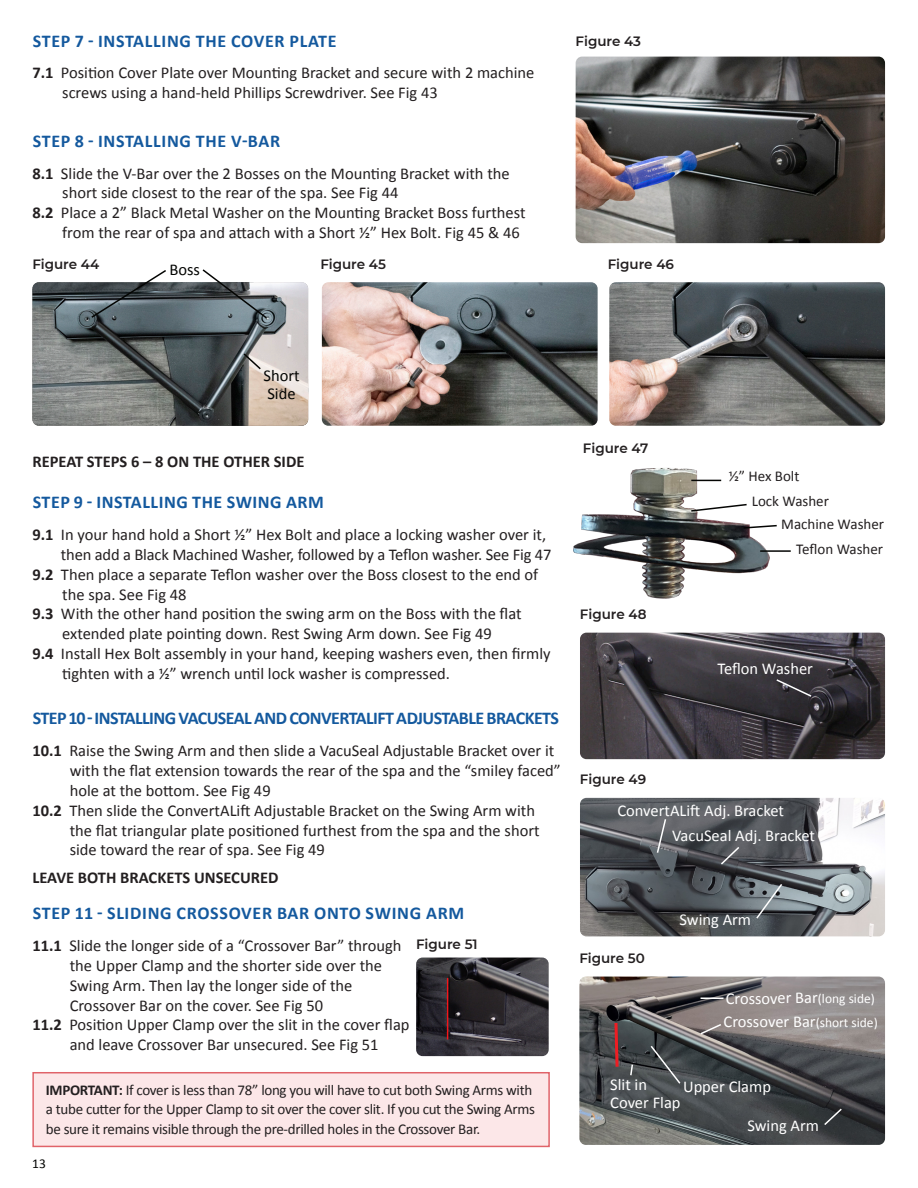
<style>
.page{position:relative;width:918px;height:1188px;background:#fff}
.page>*{position:absolute;margin:0;border:0;box-sizing:border-box;transform-origin:0 0}
.t1{font:700 18px "Calibri";letter-spacing:.03em;color:#14599e}
.t2{font:700 18px "Calibri";letter-spacing:-.03em;color:#14599e}
.t3{font:16.5px "Calibri";color:#231f20}
.t4{font:16.5px "Calibri";color:#fff}
.t5{font:700 16.5px "Calibri";color:#231f20}
.t6{font:16.5px "Calibri";color:#040503}
.t7{font:15px/19.5px "Calibri";letter-spacing:-.02em;color:#231f20}
.t8{font:15px "Calibri";color:#231f20}
.t9{font:600 13.5px "Montserrat";color:#231f20}
.t10{font:13.5px "Calibri";letter-spacing:-.01em;color:#fff}
.t11{font:13.5px "Calibri";color:#040503}
.s1{font-weight:700}
.s2{font-size:13.5px}
</style>
<div class="page">
<img style="left:32px;top:282px;width:276px;height:144px">
<img style="left:576px;top:57px;width:309px;height:186px">
<img style="left:322px;top:282px;width:276px;height:144px">
<img style="left:609px;top:282px;width:276px;height:144px">
<svg style="left:242px;top:352px;width:20px;height:19px"></svg>
<img style="left:573px;top:468px;width:197px;height:131px">
<img style="left:580px;top:798px;width:305px;height:138px">
<img style="left:580px;top:633px;width:305px;height:126px">
<svg style="left:656px;top:817px;width:11px;height:37px"></svg>
<svg style="left:719px;top:845px;width:22px;height:21px"></svg>
<svg style="left:755px;top:882px;width:29px;height:38px"></svg>
<hr style="left:691px;top:480px;width:30px;height:1px;background:#040503">
<svg style="left:690px;top:503px;width:58px;height:10px"></svg>
<svg style="left:742px;top:524px;width:35px;height:6px"></svg>
<hr style="left:760px;top:550px;width:31px;height:2px;background:#040503">
<svg style="left:775px;top:678px;width:38px;height:20px"></svg>
<img style="left:579px;top:977px;width:306px;height:168px">
<svg style="left:823px;top:1107px;width:20px;height:20px"></svg>
<svg style="left:699px;top:1023px;width:24px;height:13px"></svg>
<svg style="left:649px;top:1044px;width:33px;height:41px"></svg>
<hr style="left:701px;top:997px;width:23px;height:2px;background:#fff">
<div style="left:32px;top:1072px;width:518px;height:75px;background:#fce7e8"></div>
<svg style="left:629px;top:1063px;width:5px;height:14px"></svg>
<svg style="left:613px;top:1020px;width:7px;height:50px"></svg>
<img style="left:416px;top:958px;width:133px;height:98px">
<svg style="left:90px;top:270px;width:78px;height:49px"></svg>
<svg style="left:201px;top:269px;width:67px;height:51px"></svg>
<p class="t1" style="left:33px;top:29px;width:305px">STEP 7 - INSTALLING THE COVER PLATE</p>
<p class="t9" style="left:576px;top:32px;width:67px">Figure 43</p>
<p class="t3" style="left:32px;top:61px;width:504px"><span class="s1">7.1</span> Position Cover Plate over Mounting Bracket and secure with 2 machine</p>
<p class="t3" style="left:62px;top:81px;width:377px">screws using a hand-held Phillips Screwdriver. See Fig 43</p>
<p class="t1" style="left:33px;top:128px;width:249px">STEP 8 - INSTALLING THE V-BAR</p>
<p class="t3" style="left:32px;top:162px;width:479px"><span class="s1">8.1</span> Slide the V-Bar over the 2 Bosses on the Mounting Bracket with the</p>
<p class="t3" style="left:62px;top:182px;width:338px">short side closest to the rear of the spa. See Fig 44</p>
<p class="t3" style="left:32px;top:201px;width:495px"><span class="s1">8.2</span> Place a 2” Black Metal Washer on the Mounting Bracket Boss furthest</p>
<p class="t3" style="left:62px;top:221px;width:459px">from the rear of spa and attach with a Short ½” Hex Bolt. Fig 45 &amp; 46</p>
<p class="t9" style="left:32px;top:255px;width:68px">Figure 44</p>
<p class="t9" style="left:320px;top:255px;width:67px">Figure 45</p>
<p class="t9" style="left:608px;top:255px;width:68px">Figure 46</p>
<p class="t6" style="left:169px;top:258px;width:32px">Boss</p>
<p class="t6" style="left:263px;top:364px;width:38px">Short</p>
<p class="t6" style="left:267px;top:382px;width:30px">Side</p>
<p class="t5" style="left:32px;top:450px;width:274px">REPEAT STEPS 6 – 8 ON THE OTHER SIDE</p>
<p class="t1" style="left:33px;top:489px;width:293px">STEP 9 - INSTALLING THE SWING ARM</p>
<p class="t3" style="left:32px;top:523px;width:515px"><span class="s1">9.1</span> In your hand hold a Short ½” Hex Bolt and place a locking washer over it,</p>
<p class="t3" style="left:61px;top:543px;width:492px">then add a Black Machined Washer, followed by a Teflon washer. See Fig 47</p>
<p class="t3" style="left:32px;top:563px;width:507px"><span class="s1">9.2</span> Then place a separate Teflon washer over the Boss closest to the end of</p>
<p class="t3" style="left:62px;top:583px;width:126px">the spa. See Fig 48</p>
<p class="t3" style="left:32px;top:602px;width:491px"><span class="s1">9.3</span> With the other hand position the swing arm on the Boss with the flat</p>
<p class="t3" style="left:62px;top:622px;width:431px">extended plate pointing down. Rest Swing Arm down. See Fig 49</p>
<p class="t3" style="left:32px;top:642px;width:520px"><span class="s1">9.4</span> Install Hex Bolt assembly in your hand, keeping washers even, then firmly</p>
<p class="t3" style="left:62px;top:662px;width:389px">tighten with a ½” wrench until lock washer is compressed.</p>
<p class="t2" style="left:33px;top:706px;width:528px">STEP 10 - INSTALLING VACUSEAL AND CONVERTALIFT ADJUSTABLE BRACKETS</p>
<p class="t3" style="left:32px;top:740px;width:524px"><span class="s1">10.1</span> Raise the Swing Arm and then slide a VacuSeal Adjustable Bracket over it</p>
<p class="t3" style="left:70px;top:759px;width:493px">with the flat extension towards the rear of the spa and the “smiley faced”</p>
<p class="t3" style="left:70px;top:779px;width:203px">hole at the bottom. See Fig 49</p>
<p class="t3" style="left:32px;top:799px;width:504px"><span class="s1">10.2</span> Then slide the ConvertALift Adjustable Bracket on the Swing Arm with</p>
<p class="t3" style="left:70px;top:819px;width:472px">the flat triangular plate positioned furthest from the spa and the short</p>
<p class="t3" style="left:70px;top:839px;width:257px">side toward the rear of spa. See Fig 49</p>
<p class="t5" style="left:32px;top:866px;width:248px">LEAVE BOTH BRACKETS UNSECURED</p>
<p class="t1" style="left:33px;top:900px;width:433px">STEP 11 - SLIDING CROSSOVER BAR ONTO SWING ARM</p>
<p class="t3" style="left:32px;top:934px;width:371px"><span class="s1">11.1</span> Slide the longer side of a “Crossover Bar” through</p>
<p class="t3" style="left:70px;top:954px;width:314px">the Upper Clamp and the shorter side over the</p>
<p class="t3" style="left:70px;top:974px;width:284px">Swing Arm. Then lay the longer side of the</p>
<p class="t3" style="left:70px;top:994px;width:255px">Crossover Bar on the cover. See Fig 50</p>
<p class="t3" style="left:32px;top:1013px;width:379px"><span class="s1">11.2</span> Position Upper Clamp over the slit in the cover flap</p>
<p class="t3" style="left:70px;top:1033px;width:310px">and leave Crossover Bar unsecured. See Fig 51</p>
<p class="t9" style="left:416px;top:934px;width:63px">Figure 51</p>
<p class="t7" style="left:46px;top:1079px;width:491px"><span class="s1">IMPORTANT:</span> If cover is less than 78” long you will have to cut both Swing Arms with a tube cutter for the Upper Clamp to sit over the cover slit. If you cut the Swing Arms be sure it remains visible through the pre-drilled holes in the Crossover Bar.</p>
<p class="t11" style="left:32px;top:1154px;width:15px">13</p>
<p class="t9" style="left:583px;top:438px;width:67px">Figure 47</p>
<p class="t9" style="left:580px;top:605px;width:68px">Figure 48</p>
<p class="t9" style="left:580px;top:770px;width:68px">Figure 49</p>
<p class="t7" style="left:729px;top:466px;width:72px">1/2” Hex Bolt</p>
<p class="t8" style="left:752px;top:490px;width:79px">Lock Washer</p>
<p class="t8" style="left:781px;top:514px;width:104px">Machine Washer</p>
<p class="t8" style="left:796px;top:538px;width:88px">Teflon Washer</p>
<p class="t4" style="left:717px;top:657px;width:97px">Teflon Washer</p>
<p class="t4" style="left:617px;top:799px;width:168px">ConvertALift Adj. Bracket</p>
<p class="t4" style="left:672px;top:824px;width:145px">VacuSeal Adj. Bracket</p>
<p class="t9" style="left:579px;top:949px;width:67px">Figure 50</p>
<p class="t4" style="left:679px;top:908px;width:73px">Swing Arm</p>
<p class="t4" style="left:725px;top:987px;width:94px;rotate:-1deg">Crossover Bar</p>
<p class="t10" style="left:818px;top:989px;width:59px">(long side)</p>
<p class="t4" style="left:724px;top:1010px;width:156px">Crossover Bar<span class="s2">(short side)</span></p>
<p class="t4" style="left:610px;top:1073px;width:38px">Slit in</p>
<p class="t4" style="left:683px;top:1075px;width:89px">Upper Clamp</p>
<p class="t4" style="left:610px;top:1091px;width:72px">Cover Flap</p>
<p class="t4" style="left:747px;top:1114px;width:73px">Swing Arm</p>
</div>
